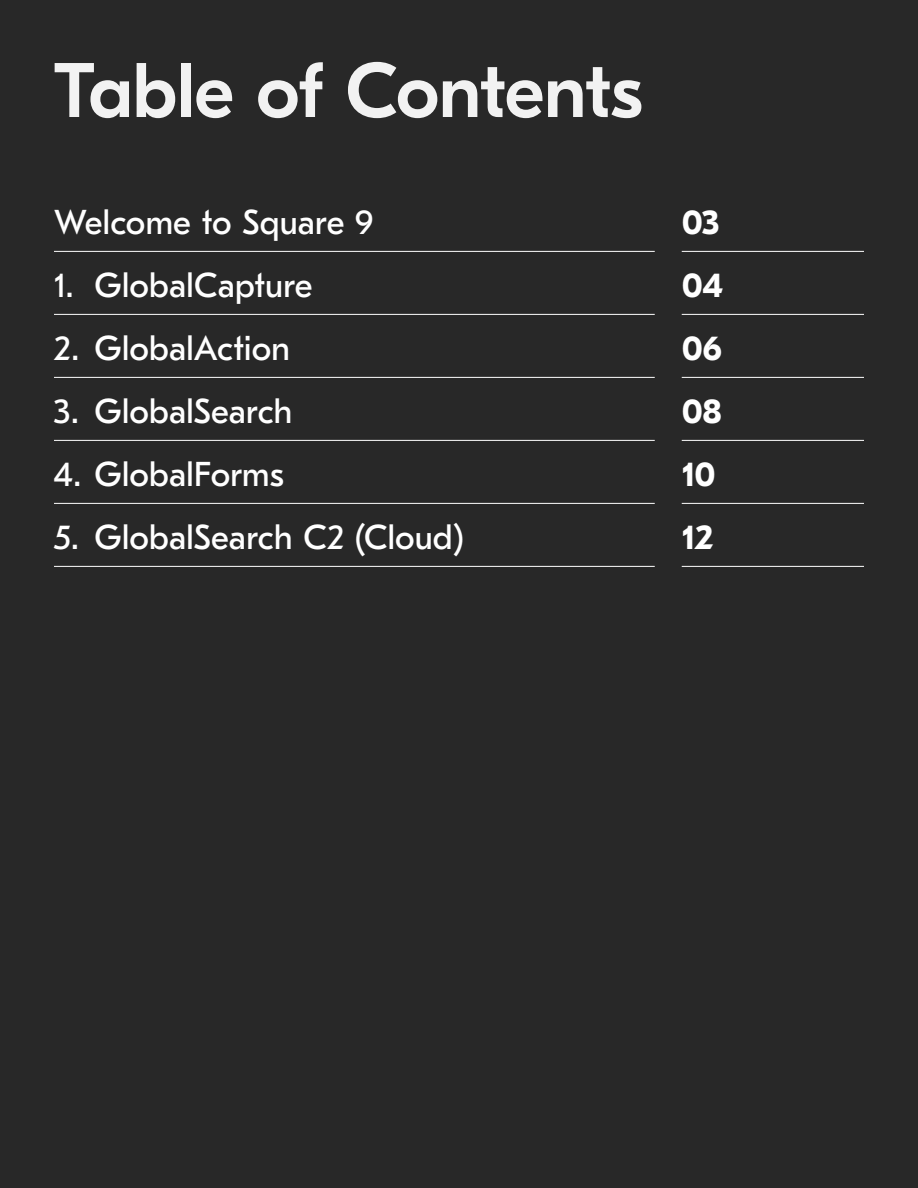
<style>
.page{position:relative;width:918px;height:1188px;background:#282828}
.page>*{position:absolute;margin:0;border:0;box-sizing:border-box;transform-origin:0 0}
.t1{font:500 77.1px "GT Eesti Pro Display";letter-spacing:-.01em;color:#f2f2f2}
.t2{font:34.5px "GT Eesti Pro Text";color:#fff}
.t3{font:700 34.5px/63px "GT Eesti Pro Text";letter-spacing:-.025em;color:#fff}
</style>
<div class="page">
<hr style="left:54px;top:251px;width:601px;height:1px;background:#fff">
<hr style="left:54px;top:314px;width:601px;height:1px;background:#fff">
<hr style="left:54px;top:377px;width:601px;height:1px;background:#fff">
<hr style="left:54px;top:440px;width:601px;height:1px;background:#fff">
<hr style="left:54px;top:503px;width:601px;height:1px;background:#fff">
<hr style="left:54px;top:566px;width:601px;height:1px;background:#fff">
<hr style="left:682px;top:251px;width:182px;height:1px;background:#fff">
<hr style="left:682px;top:314px;width:182px;height:1px;background:#fff">
<hr style="left:682px;top:377px;width:182px;height:1px;background:#fff">
<hr style="left:682px;top:440px;width:182px;height:1px;background:#fff">
<hr style="left:682px;top:503px;width:182px;height:1px;background:#fff">
<hr style="left:682px;top:566px;width:182px;height:1px;background:#fff">
<h1 class="t1" style="left:54px;top:49px;width:590px">Table of Contents</h1>
<p class="t2" style="left:54px;top:203px;width:320px">Welcome to Square 9</p>
<p class="t2" style="left:54px;top:266px;width:260px">1. GlobalCapture</p>
<p class="t2" style="left:54px;top:329px;width:238px">2. GlobalAction</p>
<p class="t2" style="left:54px;top:392px;width:240px">3. GlobalSearch</p>
<p class="t2" style="left:54px;top:455px;width:232px">4. GlobalForms</p>
<p class="t2" style="left:54px;top:518px;width:411px">5. GlobalSearch C2 (Cloud)</p>
<p class="t3" style="left:682px;top:191px;width:43px">03<br>04<br>06<br>08<br>10<br>12</p>
</div>
